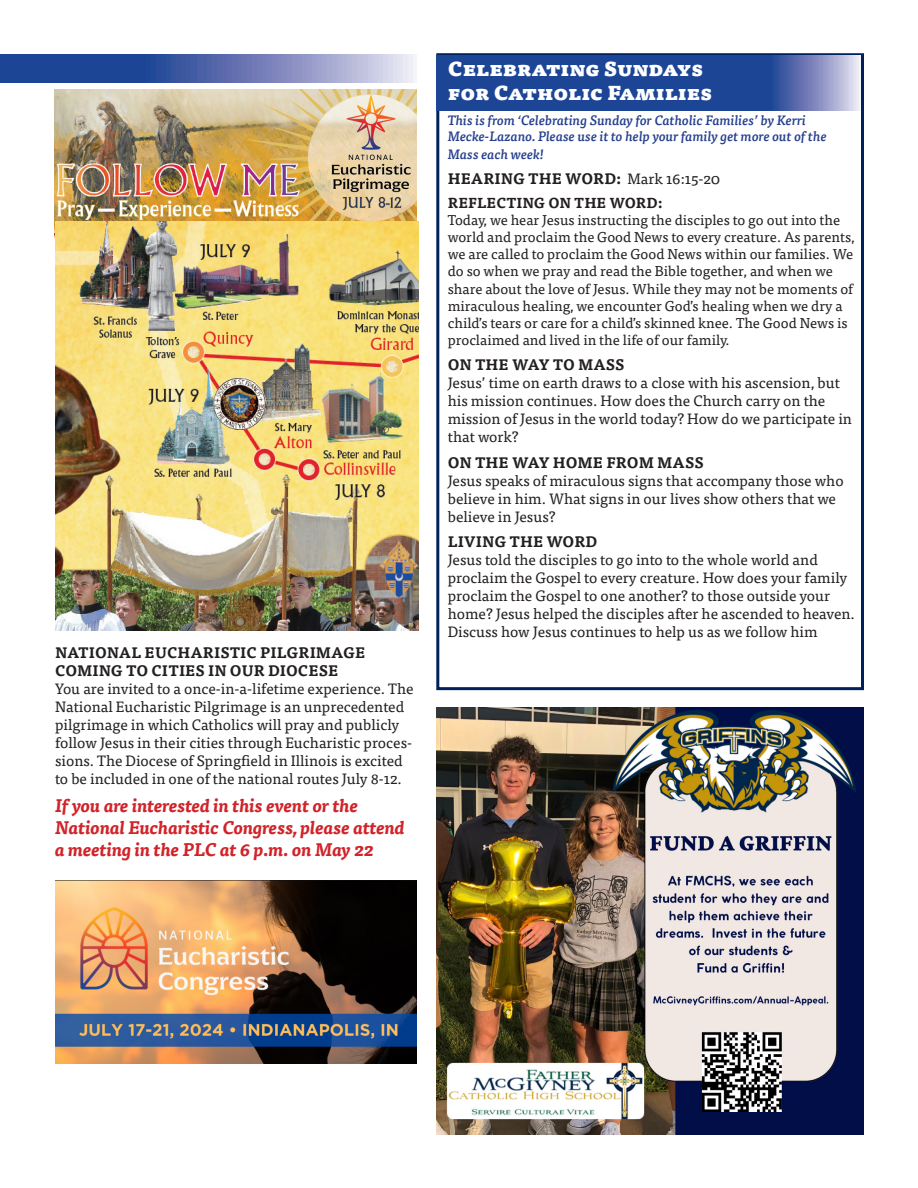
<style>
.page{position:relative;width:918px;height:1188px;background:#fff}
.page>*{position:absolute;margin:0;border:0;box-sizing:border-box;transform-origin:0 0}
.t1{font:900 19.5px/23.4px "Tisa Pro";color:#fff}
.t2{font:italic 700 18px/21.6px "Tisa Pro";color:#d1232a}
.t3{font:15px/18px "Tisa Pro";color:#231f20}
.t4{font:700 15px "Tisa Pro";color:#231f20}
.t5{font:14.25px/17.1px "Tisa Pro";color:#231f20}
.t6{font:italic 500 13.5px/16.6px "Tisa Pro";color:#253f8e}
.s1{font-weight:700}
.s2{font-weight:400}
</style>
<div class="page">
<svg style="left:0;top:54px;width:416px;height:28px;background:#5f75b2"></svg>
<div style="left:436px;top:53px;width:428px;height:637px;border:3px solid #00205b"></div>
<svg style="left:436px;top:56px;width:424px;height:55px;background:#31549f"></svg>
<img style="left:436px;top:707px;width:428px;height:428px">
<img style="left:54px;top:89px;width:362px;height:149px">
<img style="left:55px;top:222px;width:363px;height:409px">
<img style="left:55px;top:881px;width:361px;height:183px">
<p class="t3" style="left:55px;top:643px;width:360px"><span class="s1">NATIONAL EUCHARISTIC PILGRIMAGE COMING TO CITIES IN OUR DIOCESE<br></span>You are invited to a once-in-a-lifetime experience. The National Eucharistic Pilgrimage is an unprecedented pilgrimage in which Catholics will pray and publicly follow Jesus in their cities through Eucharistic proces&shy;sions. The Diocese of Springfield in Illinois is excited to be included in one of the national routes July 8-12.</p>
<p class="t2" style="left:55px;top:794px;width:351px">If you are interested in this event or the<br>National Eucharistic Congress, please attend a meeting in the PLC at 6 p.m. on May 22</p>
<p class="t1" style="left:448px;top:56px;width:266px">Celebrating Sundays for Catholic Families</p>
<p class="t6" style="left:448px;top:111px;width:381px">This is from ‘Celebrating Sunday for Catholic Families’ by Kerri<br>Mecke-Lazano. Please use it to help your family get more out of the<br>Mass each week!</p>
<p class="t4" style="left:448px;top:166px;width:274px">HEARING THE WORD: <span class="s2">Mark 16:15-20</span></p>
<p class="t5" style="left:448px;top:194px;width:409px"><span class="s1">REFLECTING ON THE WORD:<br></span>Today, we hear Jesus instructing the disciples to go out into the world and proclaim the Good News to every creature. As parents, we are called to proclaim the Good News within our families. We do so when we pray and read the Bible together, and when we share about the love of Jesus. While they may not be moments of miraculous healing, we encounter God’s healing when we dry a child’s tears or care for a child’s skinned knee. The Good News is proclaimed and lived in the life of our family.</p>
<p class="t3" style="left:448px;top:355px;width:406px"><span class="s1">ON THE WAY TO MASS<br></span>Jesus’ time on earth draws to a close with his ascension, but his mission continues. How does the Church carry on the mission of Jesus in the world today? How do we participate in that work?</p>
<p class="t3" style="left:448px;top:453px;width:397px"><span class="s1">ON THE WAY HOME FROM MASS<br></span>Jesus speaks of miraculous signs that accompany those who believe in him. What signs in our lives show others that we believe in Jesus?</p>
<p class="t3" style="left:448px;top:532px;width:409px"><span class="s1">LIVING THE WORD<br></span>Jesus told the disciples to go into to the whole world and proclaim the Gospel to every creature. How does your family proclaim the Gospel to one another? to those outside your home? Jesus helped the disciples after he ascended to heaven.<br>Discuss how Jesus continues to help us as we follow him</p>
</div>
